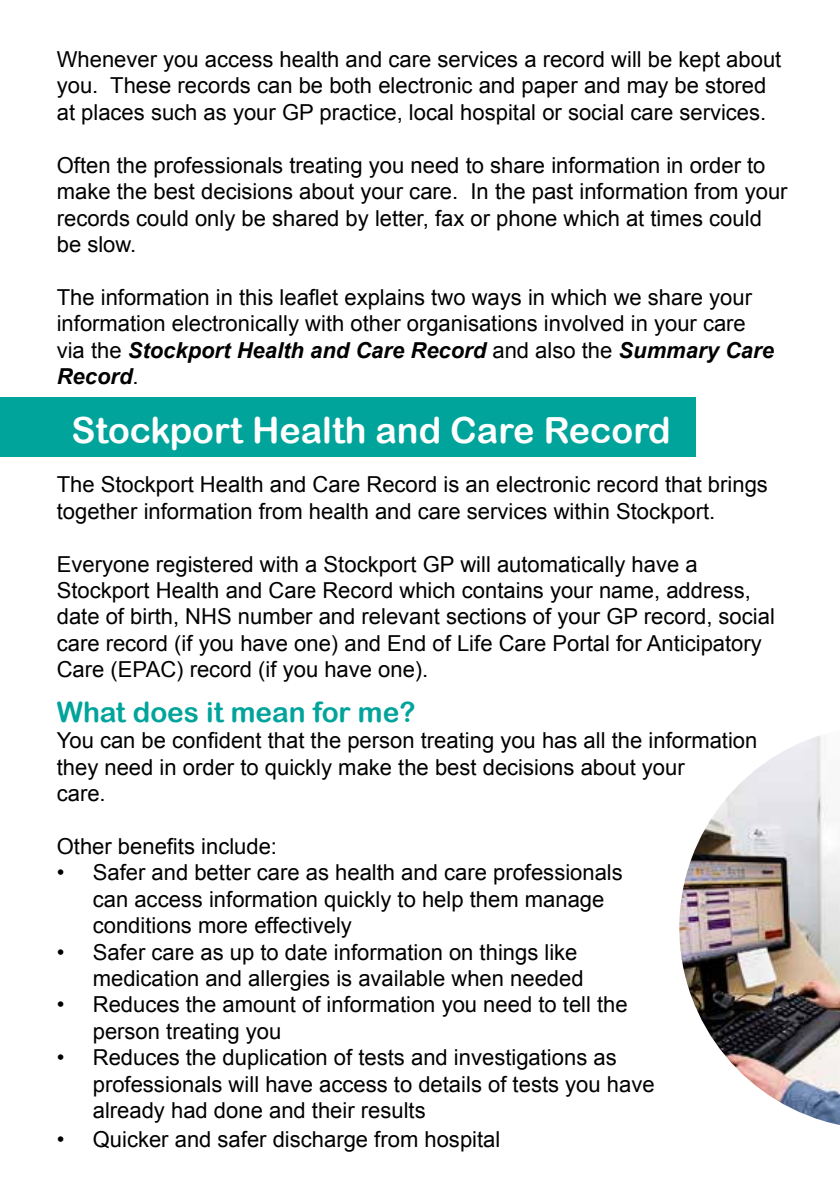
<style>
.page{position:relative;width:840px;height:1191px;background:#fff}
.page>*{position:absolute;margin:0;border:0;box-sizing:border-box;transform-origin:0 0}
.t1{font:36px "Arial Rounded MT Bold";color:#fff}
.t2{font:28px "Arial Rounded MT Bold";color:#00a49b}
.t3{font:22px/26.4px "Arial";color:#000}
.s1{font-weight:700;font-style:italic}
</style>
<div class="page">
<div style="left:0;top:397px;width:695px;height:59px;background:#00a49b"></div>
<img style="left:679px;top:736px;width:160px;height:389px">
<p class="t3" style="left:57px;top:46px;width:725px">Whenever you access health and care services a record will be kept about you. These records can be both electronic and paper and may be stored at places such as your GP practice, local hospital or social care services.</p>
<p class="t3" style="left:57px;top:152px;width:732px">Often the professionals treating you need to share information in order to make the best decisions about your care. In the past information from your records could only be shared by letter, fax or phone which at times could be slow.</p>
<p class="t3" style="left:57px;top:284px;width:718px">The information in this leaflet explains two ways in which we share your information electronically with other organisations involved in your care via the <span class="s1">Stockport Health and Care Record</span> and also the <span class="s1">Summary Care Record</span>.</p>
<h1 class="t1" style="left:71px;top:409px;width:600px">Stockport Health and Care Record</h1>
<p class="t3" style="left:57px;top:472px;width:712px">The Stockport Health and Care Record is an electronic record that brings together information from health and care services within Stockport.</p>
<p class="t3" style="left:57px;top:551px;width:719px">Everyone registered with a Stockport GP will automatically have a Stockport Health and Care Record which contains your name, address, date of birth, NHS number and relevant sections of your GP record, social care record (if you have one) and End of Life Care Portal for Anticipatory Care (EPAC) record (if you have one).</p>
<p class="t2" style="left:57px;top:695px;width:360px">What does it mean for me?</p>
<p class="t3" style="left:57px;top:727px;width:701px">You can be confident that the person treating you has all the information they need in order to quickly make the best decisions about your<br>care.</p>
<p class="t3" style="left:57px;top:833px;width:222px">Other benefits include:</p>
<p class="t3" style="left:93px;top:859px;width:531px;text-indent:-36px">• Safer and better care as health and care professionals can access information quickly to help them manage conditions more effectively</p>
<p class="t3" style="left:57px;top:939px;width:528px;text-align:right">• Safer care as up to date information on things like medication and allergies is available when needed</p>
<p class="t3" style="left:93px;top:991px;width:536px;text-indent:-36px">• Reduces the amount of information you need to tell the person treating you</p>
<p class="t3" style="left:93px;top:1044px;width:563px;text-indent:-36px">• Reduces the duplication of tests and investigations as professionals will have access to details of tests you have already had done and their results</p>
<p class="t3" style="left:57px;top:1126px;width:445px">• Quicker and safer discharge from hospital</p>
</div>
